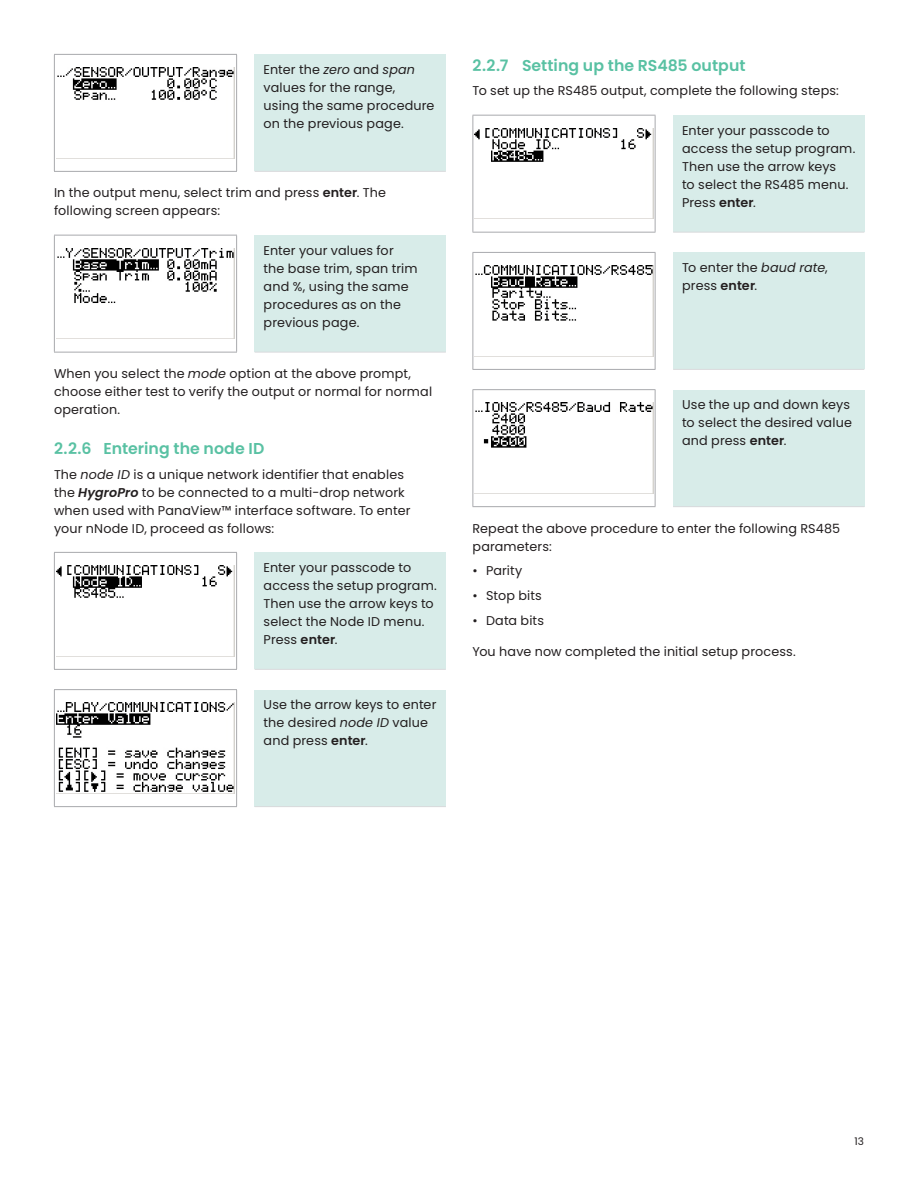
<style>
.page{position:relative;width:918px;height:1188px;background:#fff}
.page>*{position:absolute;margin:0;border:0;box-sizing:border-box;transform-origin:0 0}
._3_3_3_10_5pt-body_s{font:600 15.75px "Poppins";color:#59c1a3}
._8_5pt-body_text{font:12.75px/18px "Poppins";letter-spacing:.01em;color:#231f20}
._8_5pt-body_text_fol{font:12.75px/18px "Poppins";letter-spacing:.01em;color:#231f20}
.t1{font:10.5px "Poppins";color:#231f20}
.s1{font-style:italic}
.s2{font-weight:600}
.s3{font-weight:600;font-style:italic}
</style>
<div class="page">
<div style="left:255px;top:54px;width:191px;height:117px;background:#d8ece9"></div>
<hr style="left:54px;top:54px;width:183px;height:1px;background:#a8a9ad">
<hr style="left:54px;top:55px;width:1px;height:116px;background:#a8a9ad">
<hr style="left:54px;top:171px;width:183px;height:1px;background:#a8a9ad">
<hr style="left:255px;top:171px;width:191px;height:1px;background:#d9dadc">
<hr style="left:236px;top:55px;width:1px;height:116px;background:#a8a9ad">
<img style="left:57px;top:68px;width:178px;height:90px">
<div style="left:255px;top:235px;width:191px;height:117px;background:#d8ece9"></div>
<hr style="left:54px;top:235px;width:183px;height:1px;background:#a8a9ad">
<hr style="left:54px;top:236px;width:1px;height:116px;background:#a8a9ad">
<hr style="left:54px;top:352px;width:183px;height:1px;background:#a8a9ad">
<hr style="left:255px;top:352px;width:191px;height:1px;background:#d9dadc">
<hr style="left:236px;top:236px;width:1px;height:116px;background:#a8a9ad">
<img style="left:56px;top:248px;width:179px;height:91px">
<div style="left:255px;top:552px;width:191px;height:117px;background:#d8ece9"></div>
<hr style="left:54px;top:552px;width:183px;height:1px;background:#a8a9ad">
<hr style="left:54px;top:553px;width:1px;height:116px;background:#a8a9ad">
<hr style="left:54px;top:669px;width:183px;height:1px;background:#a8a9ad">
<hr style="left:255px;top:669px;width:191px;height:1px;background:#d9dadc">
<hr style="left:236px;top:553px;width:1px;height:116px;background:#a8a9ad">
<img style="left:56px;top:566px;width:179px;height:90px">
<div style="left:255px;top:690px;width:191px;height:117px;background:#d8ece9"></div>
<hr style="left:54px;top:689px;width:183px;height:1px;background:#a8a9ad">
<hr style="left:54px;top:690px;width:1px;height:116px;background:#a8a9ad">
<hr style="left:54px;top:806px;width:183px;height:1px;background:#a8a9ad">
<hr style="left:255px;top:806px;width:191px;height:1px;background:#d9dadc">
<hr style="left:236px;top:690px;width:1px;height:116px;background:#a8a9ad">
<img style="left:56px;top:703px;width:179px;height:90px">
<div style="left:673px;top:115px;width:191px;height:117px;background:#d8ece9"></div>
<hr style="left:472px;top:115px;width:184px;height:1px;background:#a8a9ad">
<hr style="left:472px;top:116px;width:1px;height:116px;background:#a8a9ad">
<hr style="left:472px;top:232px;width:184px;height:1px;background:#a8a9ad">
<hr style="left:673px;top:232px;width:191px;height:1px;background:#d9dadc">
<hr style="left:655px;top:116px;width:1px;height:116px;background:#a8a9ad">
<img style="left:475px;top:128px;width:178px;height:91px">
<div style="left:673px;top:252px;width:191px;height:117px;background:#d8ece9"></div>
<hr style="left:472px;top:252px;width:184px;height:1px;background:#a8a9ad">
<hr style="left:472px;top:253px;width:1px;height:116px;background:#a8a9ad">
<hr style="left:472px;top:369px;width:184px;height:1px;background:#a8a9ad">
<hr style="left:673px;top:369px;width:191px;height:1px;background:#d9dadc">
<hr style="left:655px;top:253px;width:1px;height:116px;background:#a8a9ad">
<img style="left:475px;top:266px;width:178px;height:90px">
<div style="left:673px;top:390px;width:191px;height:117px;background:#d8ece9"></div>
<hr style="left:472px;top:389px;width:184px;height:1px;background:#a8a9ad">
<hr style="left:472px;top:390px;width:1px;height:116px;background:#a8a9ad">
<hr style="left:472px;top:506px;width:184px;height:1px;background:#a8a9ad">
<hr style="left:673px;top:506px;width:191px;height:1px;background:#d9dadc">
<hr style="left:655px;top:390px;width:1px;height:116px;background:#a8a9ad">
<img style="left:475px;top:403px;width:178px;height:90px">
<p class="_8_5pt-body_text" style="left:264px;top:60px;width:172px">Enter the <span class="s1">zero</span> and <span class="s1">span </span>values for the range,<br>using the same procedure on the previous page.</p>
<p class="_8_5pt-body_text_fol" style="left:54px;top:184px;width:334px">In the output menu, select trim and press <span class="s2">enter</span>. The following screen appears:</p>
<p class="_8_5pt-body_text_fol" style="left:264px;top:241px;width:156px">Enter your values for the base trim, span trim and %, using the same procedures as on the previous page.</p>
<p class="_8_5pt-body_text" style="left:54px;top:365px;width:380px">When you select the <span class="s1">mode</span> option at the above prompt, choose either test to verify the output or normal for normal operation.</p>
<p class="_3_3_3_10_5pt-body_s" style="left:54px;top:439px;width:212px">2.2.6 Entering the node ID</p>
<p class="_8_5pt-body_text_fol" style="left:54px;top:465px;width:358px">The <span class="s1">node ID</span> is a unique network identifier that enables the <span class="s3">HygroPro</span> to be connected to a multi-drop network when used with PanaView™ interface software. To enter your nNode ID, proceed as follows:</p>
<p class="_8_5pt-body_text" style="left:264px;top:558px;width:175px">Enter your passcode to access the setup program.<br>Then use the arrow keys to select the Node ID menu.<br>Press <span class="s2">enter</span>.</p>
<p class="_8_5pt-body_text" style="left:264px;top:696px;width:174px">Use the arrow keys to enter the desired <span class="s1">node ID</span> value and press <span class="s2">enter</span>.</p>
<p class="_3_3_3_10_5pt-body_s" style="left:472px;top:56px;width:275px">2.2.7 Setting up the RS485 output</p>
<p class="_8_5pt-body_text_fol" style="left:472px;top:82px;width:368px">To set up the RS485 output, complete the following steps:</p>
<p class="_8_5pt-body_text" style="left:682px;top:121px;width:175px">Enter your passcode to access the setup program.<br>Then use the arrow keys<br>to select the RS485 menu.<br>Press <span class="s2">enter</span>.</p>
<p class="_8_5pt-body_text_fol" style="left:682px;top:258px;width:147px">To enter the <span class="s1">baud rate</span>, press <span class="s2">enter</span>.</p>
<p class="_8_5pt-body_text" style="left:682px;top:396px;width:171px">Use the up and down keys to select the desired value and press <span class="s2">enter</span>.</p>
<p class="_8_5pt-body_text" style="left:472px;top:519px;width:369px">Repeat the above procedure to enter the following RS485 parameters:</p>
<p class="_8_5pt-body_text_fol" style="left:472px;top:562px;width:51px">• Parity</p>
<p class="_8_5pt-body_text_fol" style="left:472px;top:587px;width:71px">• Stop bits</p>
<p class="_8_5pt-body_text_fol" style="left:472px;top:611px;width:73px">• Data bits</p>
<p class="_8_5pt-body_text" style="left:472px;top:643px;width:325px">You have now completed the initial setup process.</p>
<p class="t1" style="left:854px;top:1135px;width:11px">13</p>
</div>
